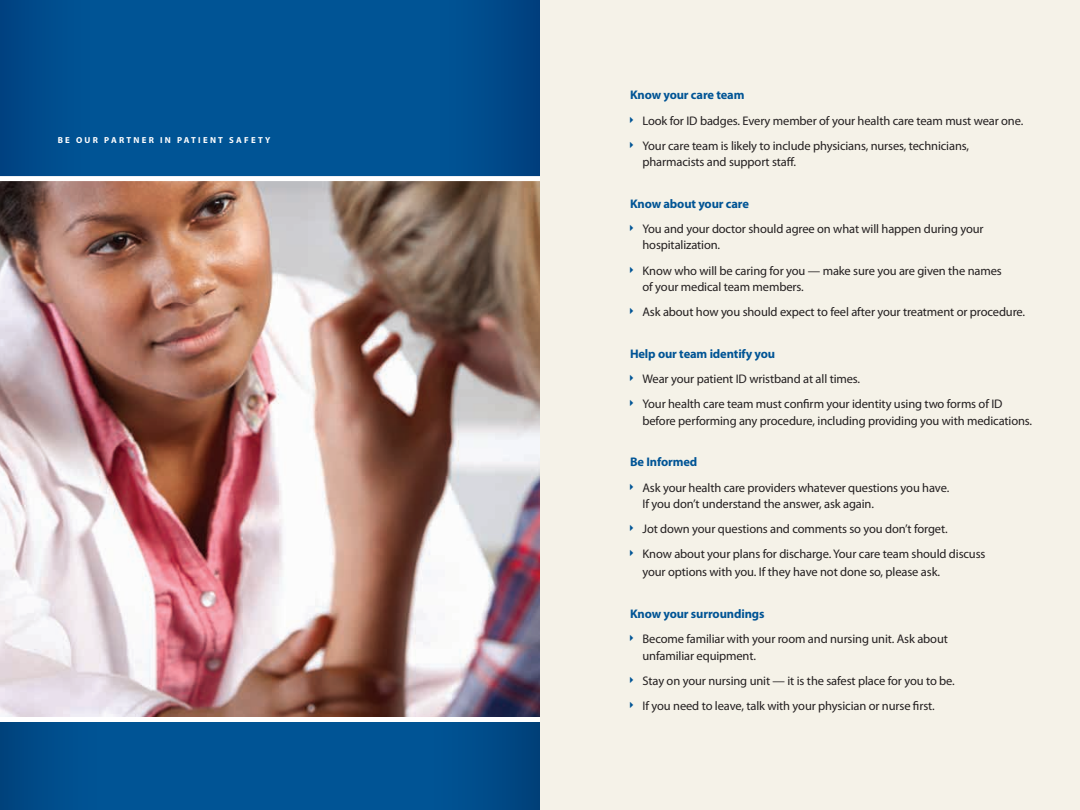
<style>
.page{position:relative;width:1080px;height:810px;background:#fff}
.page>*{position:absolute;margin:0;border:0;box-sizing:border-box;transform-origin:0 0}
.t1{font:12.5px/25.2px "Myriad Pro";letter-spacing:-.01em;color:#231f20}
.t2{font:700 12.5px "Myriad Pro";letter-spacing:-.01em;color:#005495}
.t3{font:700 8.75px "Myriad Pro";letter-spacing:.26em;color:#fff}
</style>
<div class="page">
<img style="left:0;top:181px;width:540px;height:536px">
<div style="left:0;top:0;width:540px;height:178px;background:#005495"></div>
<div style="left:435px;top:0;width:105px;height:178px;background:linear-gradient(to right,#005697,#003f7e)"></div>
<div style="left:0;top:0;width:94px;height:177px;background:#004c8d"></div>
<div style="left:0;top:722px;width:540px;height:88px;background:#005495"></div>
<div style="left:0;top:722px;width:102px;height:88px;background:linear-gradient(to right,#00437d,#005597)"></div>
<div style="left:427px;top:722px;width:113px;height:88px;background:linear-gradient(to right,#005698,#00417a)"></div>
<div style="left:540px;top:0;width:540px;height:810px;background:#f5f2e8"></div>
<div style="left:0;top:176px;width:540px;height:5px;background:#fff"></div>
<p class="t3" style="left:58px;top:135px;width:214px">BE OUR PARTNER IN PATIENT SAFETY</p>
<p class="t2" style="left:630px;top:88px;width:116px">Know your care team</p>
<p class="t1" style="left:642px;top:108px;width:382px">Look for ID badges. Every member of your health care team must wear one.<br>Your care team is likely to include physicians, nurses, technicians,</p>
<p class="t1" style="left:643px;top:150px;width:155px">pharmacists and support staff.</p>
<p class="t2" style="left:630px;top:197px;width:121px">Know about your care</p>
<p class="t1" style="left:642px;top:221px;width:343px;line-height:16.2px">You and your doctor should agree on what will happen during your hospitalization.</p>
<p class="t1" style="left:642px;top:263px;width:361px;line-height:16.2px">Know who will be caring for you — make sure you are given the names of your medical team members.</p>
<p class="t1" style="left:642px;top:300px;width:384px">Ask about how you should expect to feel after your treatment or procedure.</p>
<p class="t2" style="left:630px;top:347px;width:147px">Help our team identify you</p>
<p class="t1" style="left:642px;top:367px;width:362px">Wear your patient ID wristband at all times.<br>Your health care team must confirm your identity using two forms of ID</p>
<p class="t1" style="left:642px;top:408px;width:391px">before performing any procedure, including providing you with medications.</p>
<p class="t2" style="left:630px;top:455px;width:69px">Be Informed</p>
<p class="t1" style="left:642px;top:480px;width:308px;line-height:16.2px">Ask your health care providers whatever questions you have.<br>If you don’t understand the answer, ask again.</p>
<p class="t1" style="left:642px;top:517px;width:345px">Jot down your questions and comments so you don’t forget.<br>Know about your plans for discharge. Your care team should discuss</p>
<p class="t1" style="left:643px;top:560px;width:299px">your options with you. If they have not done so, please ask.</p>
<p class="t2" style="left:630px;top:607px;width:136px">Know your surroundings</p>
<p class="t1" style="left:642px;top:631px;width:307px;line-height:16.2px">Become familiar with your room and nursing unit. Ask about unfamiliar equipment.</p>
<p class="t1" style="left:642px;top:668px;width:314px">Stay on your nursing unit — it is the safest place for you to be.<br>If you need to leave, talk with your physician or nurse first.</p>
</div>
